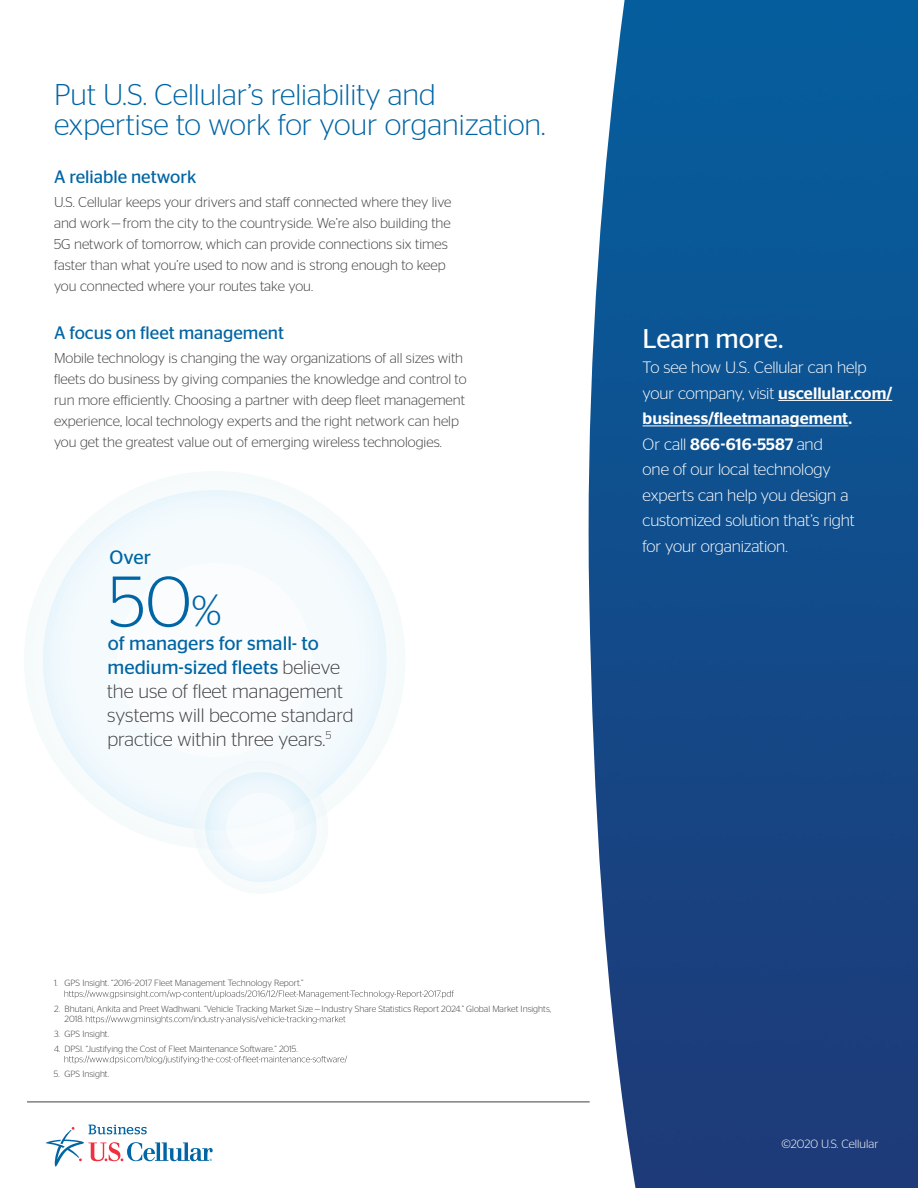
<style>
.page{position:relative;width:918px;height:1188px;background:#fff}
.page>*{position:absolute;margin:0;border:0;box-sizing:border-box;transform-origin:0 0}
.t1{font:300 72px "Stag Sans";color:#0065a4}
.t2{font:300 30px/30px "Stag Sans";color:#0065a4}
.t3{font:27px "Stag Sans";color:#fff}
.t4{font:300 19.5px/24px "Stag Sans";color:#414042}
.t5{font:19.5px "Stag Sans";color:#0065a4}
.t6{font:18px "Stag Sans";color:#0065a4}
.t7{font:300 16.5px/25.5px "Stag Sans";letter-spacing:-.01em;color:#fff}
.t8{font:300 14.25px/21px "Stag Sans";color:#414042}
.t9{font:300 12px "Stag Sans";color:#fff}
.t10{font:300 9px/10.5px "Stag Sans";color:#404040}
.s1{font-size:42px}
.s2{font-weight:400;color:#0065a4}
.s3{font-weight:500}
</style>
<div class="page">
<img style="left:589px;top:0;width:329px;height:1188px">
<hr style="left:778px;top:400px;width:114px;height:1px;background:#fff">
<hr style="left:643px;top:425px;width:205px;height:1px;background:#fff">
<div style="left:24px;top:469px;width:383px;height:381px;background:#f5fafd"></div>
<div style="left:116px;top:561px;width:198px;height:198px;background:#fff"></div>
<div style="left:192px;top:759px;width:138px;height:135px;background:#f3f9fc"></div>
<div style="left:226px;top:791px;width:71px;height:71px;background:#f7fbfd"></div>
<svg style="left:45px;top:1125px;width:168px;height:42px"></svg>
<hr style="left:27px;top:1102px;width:563px;height:1px;background:#414042">
<svg style="left:65px;top:990px;width:389px;height:8px"></svg>
<svg style="left:86px;top:1015px;width:260px;height:9px"></svg>
<svg style="left:65px;top:1056px;width:282px;height:8px"></svg>
<h2 class="t2" style="left:54px;top:79px;width:493px">Put U.S. Cellular’s reliability and expertise to work for your organization.</h2>
<p class="t6" style="left:54px;top:167px;width:144px">A reliable network</p>
<p class="t8" style="left:54px;top:192px;width:399px">U.S. Cellular keeps your drivers and staff connected where they live and work—from the city to the countryside. We’re also building the 5G network of tomorrow, which can provide connections six times faster than what you’re used to now and is strong enough to keep you connected where your routes take you.</p>
<p class="t6" style="left:54px;top:323px;width:232px">A focus on fleet management</p>
<p class="t8" style="left:54px;top:348px;width:414px">Mobile technology is changing the way organizations of all sizes with fleets do business by giving companies the knowledge and control to run more efficiently. Choosing a partner with deep fleet management experience, local technology experts and the right network can help you get the greatest value out of emerging wireless technologies.</p>
<h3 class="t5" style="left:109px;top:547px;width:43px">Over</h3>
<h1 class="t1" style="left:109px;top:562px;width:114px">50<span class="s1">%</span></h1>
<h3 class="t4" style="left:107px;top:631px;width:248px"><span class="s2">of managers for small- to medium-sized fleets</span> believe the use of fleet management systems will become standard practice within three years.<sup>5</sup></h3>
<h3 class="t3" style="left:643px;top:323px;width:142px">Learn more.</h3>
<p class="t7" style="left:643px;top:355px;width:251px">To see how U.S. Cellular can help your company, visit <span class="s3">uscellular.com/ business/fleetmanagement.<br></span>Or call <span class="s3">866-616-5587</span> and<br>one of our local technology<br>experts can help you design a customized solution that’s right<br>for your organization.</p>
<p class="t10" style="left:54px;top:978px;width:251px">1. GPS Insight. “2016–2017 Fleet Management Technology Report.”</p>
<p class="t10" style="left:65px;top:1003px;width:488px;text-indent:-11px">2. Bhutani, Ankita and Preet Wadhwani. “Vehicle Tracking Market Size—Industry Share Statistics Report 2024.” Global Market Insights,<br>2018.</p>
<p class="t10" style="left:54px;top:1028px;width:57px">3. GPS Insight.</p>
<p class="t10" style="left:54px;top:1043px;width:245px">4. DPSI. “Justifying the Cost of Fleet Maintenance Software.” 2015.</p>
<p class="t10" style="left:54px;top:1069px;width:57px">5. GPS Insight.</p>
<p class="t9" style="left:782px;top:1138px;width:98px">©2020 U.S. Cellular</p>
</div>
